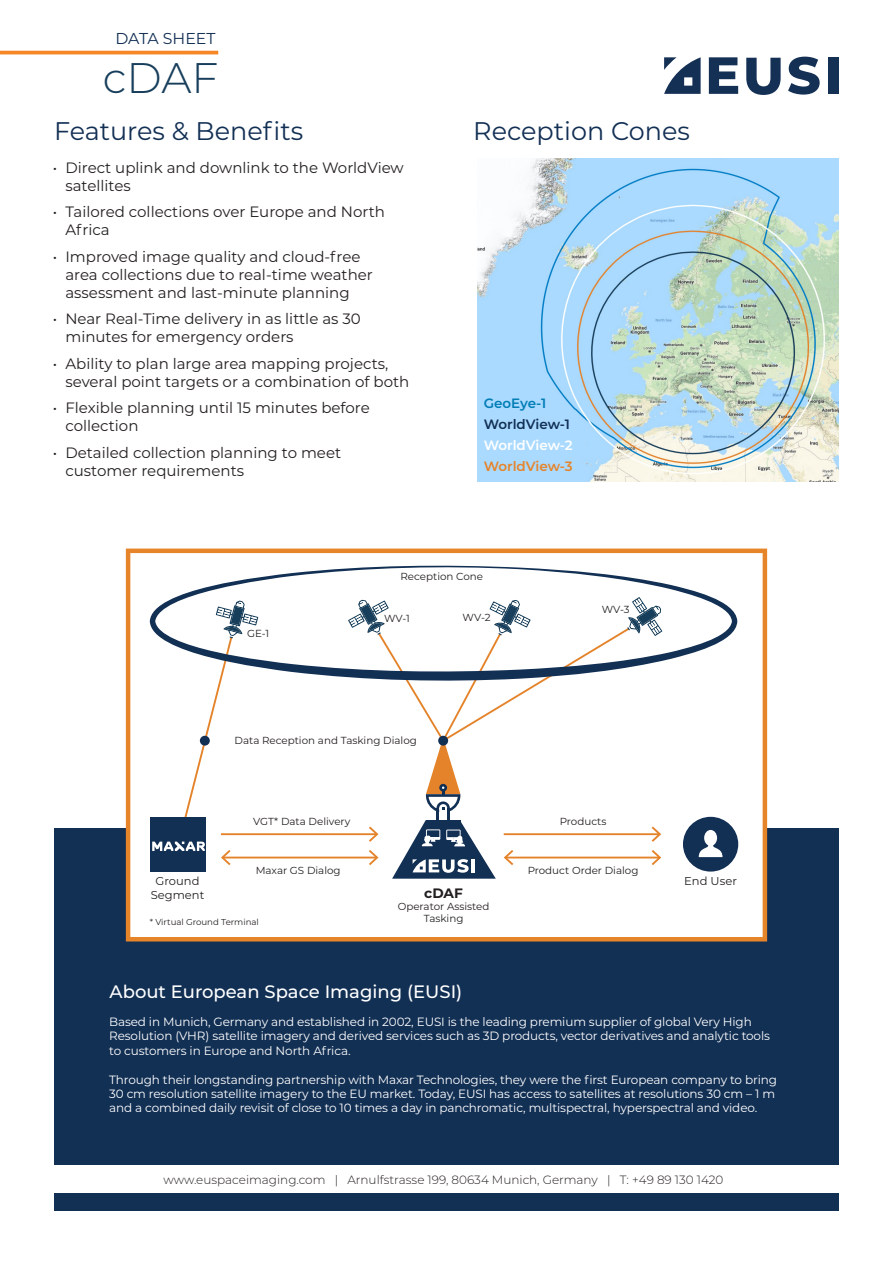
<style>
.page{position:relative;width:893px;height:1263px;background:#fff}
.page>*{position:absolute;margin:0;border:0;box-sizing:border-box;transform-origin:0 0}
.t1{font:300 42.75px "Montserrat";color:#173e5b}
.t2{font:25.5px "Montserrat";color:#122f54}
.t3{font:500 18px "Montserrat";color:#fff}
.t4{font:15.75px "Montserrat";color:#122f54}
.t5{font:15px/18px "Montserrat";color:#231f20}
.t6{font:700 13.65px "Montserrat";color:#231f20}
.t7{font:600 13.5px "Montserrat";letter-spacing:-.005em;color:#122f54}
.t8{font:600 13.5px "Montserrat";letter-spacing:-.005em;color:#fff}
.t9{font:600 13.5px "Montserrat";letter-spacing:-.005em;color:#e6842a}
.t10{font:600 13.5px "Montserrat";color:#007db5}
.t11{font:12px/14.4px "Montserrat";letter-spacing:-.01em;color:#fff}
.t12{font:300 12px "Montserrat";color:#231f20}
.t13{font:11.4px/13.6px "Montserrat";color:#231f20;text-align:center}
.t14{font:10.2px/12.3px "Montserrat";color:#231f20;text-align:center}
.t15{font:8.55px "Montserrat";color:#231f20}
</style>
<div class="page">
<svg style="left:709px;top:57px;width:29px;height:37px"></svg>
<svg style="left:788px;top:57px;width:32px;height:38px"></svg>
<svg style="left:664px;top:57px;width:37px;height:37px"></svg>
<svg style="left:746px;top:58px;width:35px;height:37px"></svg>
<div style="left:828px;top:57px;width:10px;height:37px;background:#153055"></div>
<hr style="left:0;top:51px;width:218px;height:3px;background:#f58726">
<div style="left:54px;top:828px;width:785px;height:336px;background:#122f54"></div>
<div style="left:54px;top:1193px;width:785px;height:18px;background:#122f54"></div>
<div style="left:128px;top:551px;width:637px;height:388px;background:#fff"></div>
<svg style="left:683px;top:817px;width:55px;height:54px"></svg>
<div style="left:150px;top:817px;width:56px;height:55px;background:#122f54"></div>
<svg style="left:150px;top:565px;width:587px;height:113px"></svg>
<hr style="left:504px;top:833px;width:155px;height:2px;background:#e4832a">
<svg style="left:652px;top:826px;width:9px;height:16px"></svg>
<hr style="left:506px;top:857px;width:153px;height:1px;background:#e4832a">
<svg style="left:504px;top:850px;width:9px;height:15px"></svg>
<svg style="left:652px;top:850px;width:9px;height:15px"></svg>
<hr style="left:221px;top:833px;width:155px;height:2px;background:#e4832a">
<svg style="left:369px;top:826px;width:9px;height:16px"></svg>
<hr style="left:223px;top:857px;width:153px;height:1px;background:#e4832a">
<svg style="left:369px;top:850px;width:9px;height:15px"></svg>
<hr style="left:436px;top:808px;width:3px;height:14px;background:#122f54">
<hr style="left:447px;top:808px;width:3px;height:14px;background:#122f54">
<svg style="left:348px;top:597px;width:314px;height:215px"></svg>
<svg style="left:392px;top:820px;width:104px;height:59px"></svg>
<svg style="left:152px;top:601px;width:106px;height:264px"></svg>
<div style="left:126px;top:549px;width:641px;height:392px;border:4px solid #e6842a"></div>
<img style="left:477px;top:158px;width:362px;height:324px">
<div style="left:480px;top:423px;width:31px;height:26px;background:#aadaff"></div>
<h3 class="t4" style="left:115px;top:28px;width:102px">DATA SHEET</h3>
<p class="t1" style="left:103px;top:49px;width:117px">cDAF</p>
<p class="t2" style="left:54px;top:113px;width:251px">Features &amp; Benefits</p>
<p class="t2" style="left:473px;top:113px;width:218px">Reception Cones</p>
<p class="t5" style="left:65px;top:158px;width:340px;text-indent:-13px">• Direct uplink and downlink to the WorldView satellites</p>
<p class="t5" style="left:65px;top:203px;width:321px;text-indent:-13px">• Tailored collections over Europe and North<br>Africa</p>
<p class="t5" style="left:65px;top:247px;width:309px;text-indent:-13px">• Improved image quality and cloud-free area collections due to real-time weather assessment and last-minute planning</p>
<p class="t5" style="left:65px;top:310px;width:297px;text-indent:-13px">• Near Real-Time delivery in as little as 30 minutes for emergency orders</p>
<p class="t5" style="left:65px;top:354px;width:345px;text-indent:-13px">• Ability to plan large area mapping projects, several point targets or a combination of both</p>
<p class="t5" style="left:65px;top:399px;width:306px;text-indent:-13px">• Flexible planning until 15 minutes before collection</p>
<p class="t5" style="left:65px;top:443px;width:277px;text-indent:-13px">• Detailed collection planning to meet customer requirements</p>
<p class="t10" style="left:484px;top:393px;width:64px">GeoEye-1</p>
<p class="t7" style="left:484px;top:414px;width:88px">WorldView-1</p>
<p class="t8" style="left:484px;top:435px;width:91px">WorldView-2</p>
<p class="t9" style="left:484px;top:456px;width:91px">WorldView-3</p>
<p class="t14" style="left:400px;top:570px;width:84px">Reception Cone</p>
<p class="t14" style="left:247px;top:626px;width:24px">GE-1</p>
<p class="t14" style="left:384px;top:612px;width:27px">WV-1</p>
<p class="t14" style="left:463px;top:611px;width:30px">WV-2</p>
<p class="t14" style="left:235px;top:734px;width:184px">Data Reception and Tasking Dialog</p>
<p class="t14" style="left:602px;top:603px;width:30px">WV-3</p>
<p class="t14" style="left:253px;top:815px;width:99px">VGT* Data Delivery</p>
<p class="t14" style="left:256px;top:863px;width:87px">Maxar GS Dialog</p>
<p class="t14" style="left:560px;top:815px;width:48px">Products</p>
<p class="t14" style="left:528px;top:863px;width:112px">Product Order Dialog</p>
<p class="t13" style="left:151px;top:874px;width:55px">Ground<br>Segment</p>
<p class="t13" style="left:684px;top:874px;width:54px">End User</p>
<p class="t15" style="left:150px;top:916px;width:111px">* Virtual Ground Terminal</p>
<p class="t6" style="left:424px;top:883px;width:40px">cDAF</p>
<p class="t14" style="left:398px;top:900px;width:93px">Operator Assisted<br>Tasking</p>
<h3 class="t3" style="left:110px;top:979px;width:354px">About European Space Imaging (EUSI)</h3>
<p class="t11" style="left:109px;top:1014px;width:662px">Based in Munich, Germany and established in 2002, EUSI is the leading premium supplier of global Very High<br>Resolution (VHR) satellite imagery and derived services such as 3D products, vector derivatives and analytic tools to customers in Europe and North Africa.</p>
<p class="t11" style="left:109px;top:1071px;width:669px">Through their longstanding partnership with Maxar Technologies, they were the first European company to bring<br>30 cm resolution satellite imagery to the EU market. Today, EUSI has access to satellites at resolutions 30 cm – 1 m and a combined daily revisit of close to 10 times a day in panchromatic, multispectral, hyperspectral and video.</p>
<p class="t12" style="left:164px;top:1171px;width:561px">www.euspaceimaging.com | Arnulfstrasse 199, 80634 Munich, Germany | T: +49 89 130 1420</p>
</div>
